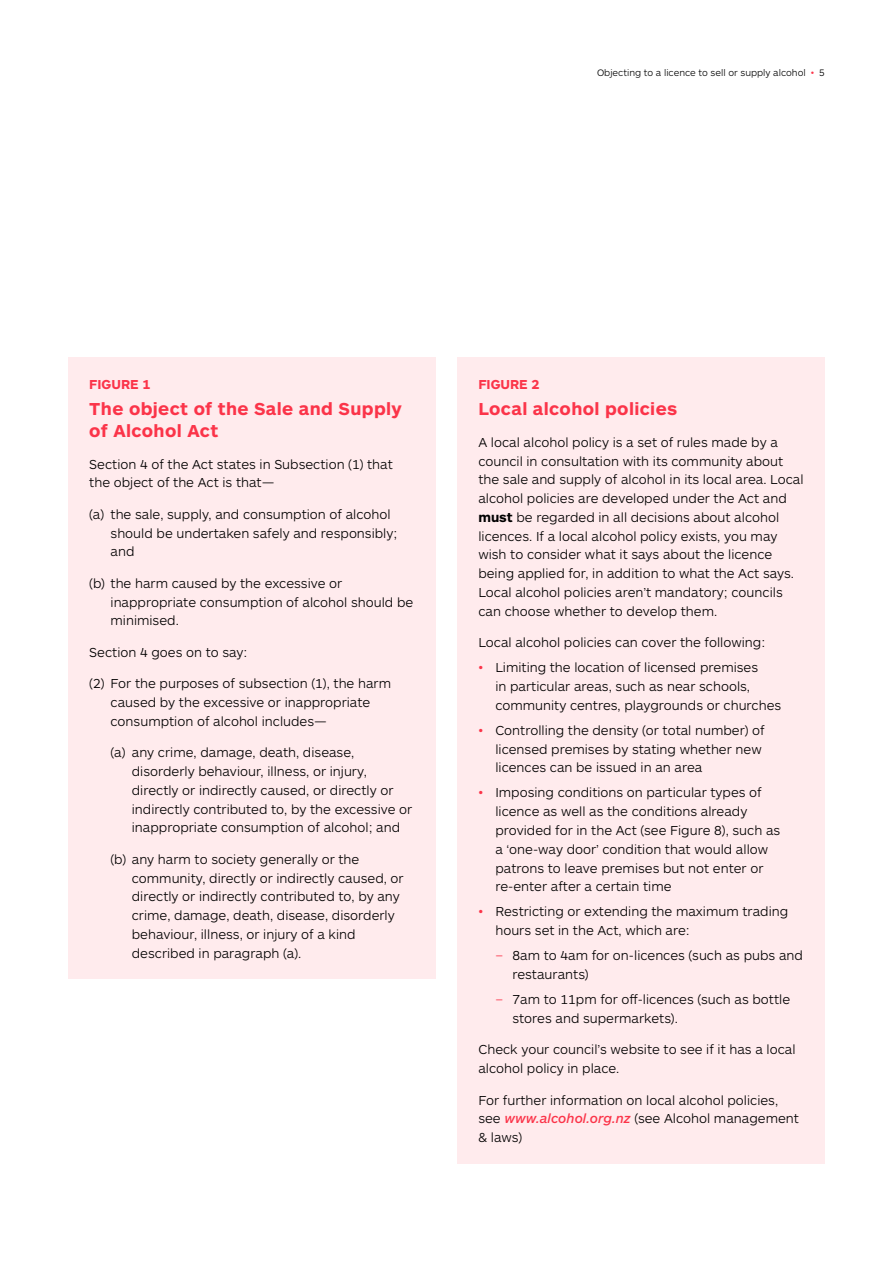
<style>
.page{position:relative;width:893px;height:1263px;background:#fff}
.page>*{position:absolute;margin:0;border:0;box-sizing:border-box;transform-origin:0 0}
.t1{font:700 18px/21.8px "ARS Maquette Pro";letter-spacing:.02em;color:#fb3449}
.t2{font:300 13.5px/18.8px "ARS Maquette Pro";color:#000}
.t3{font:700 13.5px "ARS Maquette Pro";color:#fb3449}
.t4{font:300 9.75px "ARS Maquette Pro";color:#000}
.s1{color:#fb3449}
.s2{font-weight:700}
.s3{font-weight:500;font-style:italic;color:#fb3449}
</style>
<div class="page">
<div style="left:68px;top:357px;width:368px;height:622px;background:#ffebed"></div>
<div style="left:457px;top:357px;width:368px;height:806px;background:#ffebed"></div>
<p class="t4" style="left:597px;top:66px;width:229px">Objecting to a licence to sell or supply alcohol <span class="s1">•</span> 5</p>
<p class="t3" style="left:89px;top:376px;width:63px">FIGURE 1</p>
<h1 class="t1" style="left:89px;top:397px;width:314px">The object of the Sale and Supply of Alcohol Act</h1>
<p class="t2" style="left:89px;top:454px;width:305px">Section 4 of the Act states in Subsection (1) that the object of the Act is that—</p>
<p class="t2" style="left:111px;top:504px;width:288px;text-indent:-21px">(a) the sale, supply, and consumption of alcohol should be undertaken safely and responsibly; and</p>
<p class="t2" style="left:111px;top:573px;width:304px;text-indent:-21px">(b) the harm caused by the excessive or inappropriate consumption of alcohol should be minimised.</p>
<p class="t2" style="left:89px;top:642px;width:160px">Section 4 goes on to say:</p>
<p class="t2" style="left:111px;top:674px;width:282px;text-indent:-21px">(2) For the purposes of subsection (1), the harm caused by the excessive or inappropriate consumption of alcohol includes—</p>
<p class="t2" style="left:132px;top:743px;width:282px;text-indent:-21px">(a) any crime, damage, death, disease, disorderly behaviour, illness, or injury, directly or indirectly caused, or directly or indirectly contributed to, by the excessive or inappropriate consumption of alcohol; and</p>
<p class="t2" style="left:132px;top:849px;width:273px;text-indent:-21px">(b) any harm to society generally or the community, directly or indirectly caused, or directly or indirectly contributed to, by any crime, damage, death, disease, disorderly behaviour, illness, or injury of a kind described in paragraph (a).</p>
<p class="t3" style="left:478px;top:376px;width:63px">FIGURE 2</p>
<h1 class="t1" style="left:478px;top:397px;width:200px">Local alcohol policies</h1>
<p class="t2" style="left:478px;top:432px;width:327px">A local alcohol policy is a set of rules made by a council in consultation with its community about the sale and supply of alcohol in its local area. Local alcohol policies are developed under the Act and <span class="s2">must</span> be regarded in all decisions about alcohol licences. If a local alcohol policy exists, you may wish to consider what it says about the licence being applied for, in addition to what the Act says.<br>Local alcohol policies aren’t mandatory; councils can choose whether to develop them.</p>
<p class="t2" style="left:478px;top:632px;width:288px">Local alcohol policies can cover the following:</p>
<p class="t2" style="left:495px;top:657px;width:287px;text-indent:-17px"><span class="s1">•</span> Limiting the location of licensed premises<br>in particular areas, such as near schools, community centres, playgrounds or churches</p>
<p class="t2" style="left:495px;top:720px;width:271px;text-indent:-17px"><span class="s1">•</span> Controlling the density (or total number) of licensed premises by stating whether new licences can be issued in an area</p>
<p class="t2" style="left:495px;top:783px;width:286px;text-indent:-17px"><span class="s1">•</span> Imposing conditions on particular types of licence as well as the conditions already provided for in the Act (see Figure 8), such as a ‘one-way door’ condition that would allow patrons to leave premises but not enter or re-enter after a certain time</p>
<p class="t2" style="left:495px;top:902px;width:294px;text-indent:-17px"><span class="s1">•</span> Restricting or extending the maximum trading hours set in the Act, which are:</p>
<p class="t2" style="left:512px;top:945px;width:292px;text-indent:-17px"><span class="s1">–</span> 8am to 4am for on-licences (such as pubs and restaurants)</p>
<p class="t2" style="left:512px;top:989px;width:279px;text-indent:-17px"><span class="s1">–</span> 7am to 11pm for off-licences (such as bottle stores and supermarkets).</p>
<p class="t2" style="left:478px;top:1040px;width:319px">Check your council’s website to see if it has a local alcohol policy in place.</p>
<p class="t2" style="left:478px;top:1090px;width:322px">For further information on local alcohol policies, see <span class="s3">www.alcohol.org.nz</span> (see Alcohol management &amp; laws)</p>
</div>
